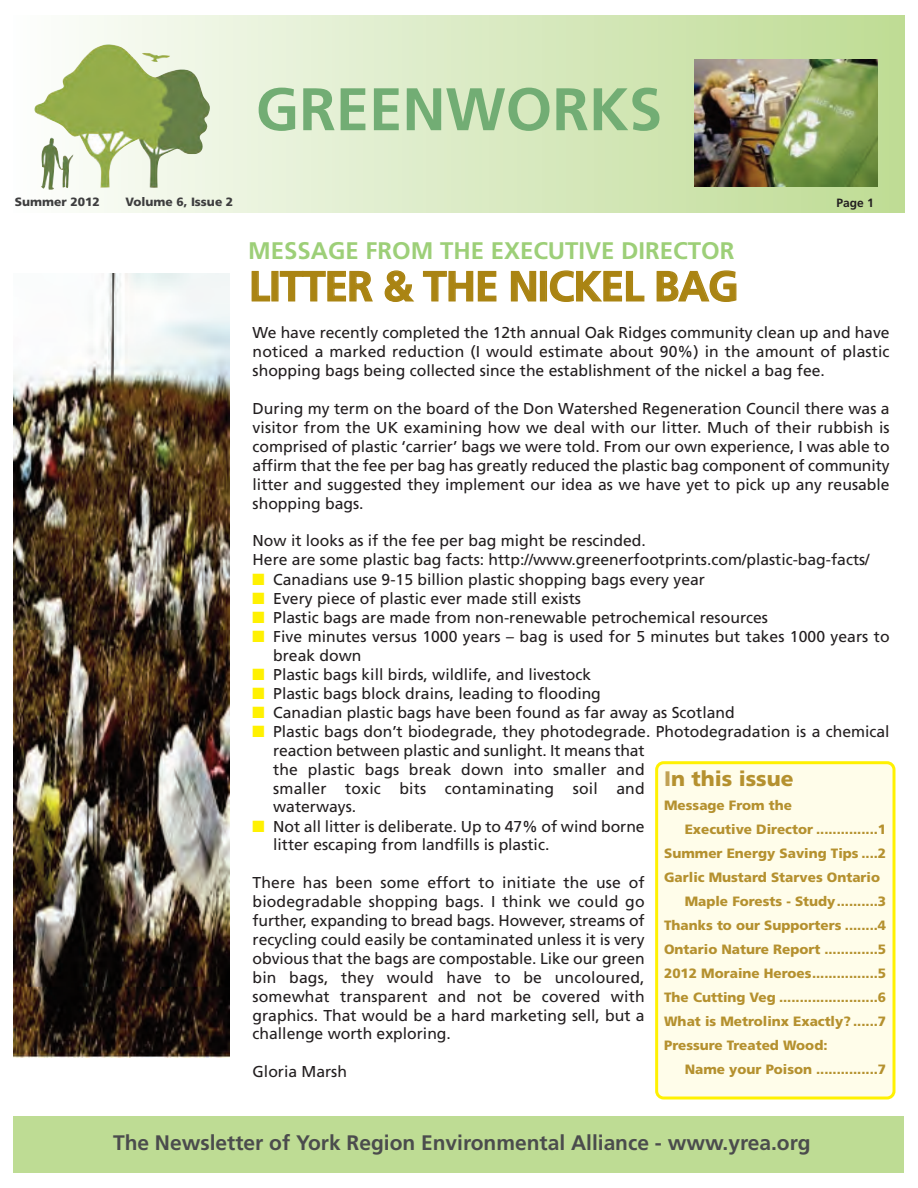
<style>
.page{position:relative;width:918px;height:1188px;background:#fff}
.page>*{position:absolute;margin:0;border:0;box-sizing:border-box;transform-origin:0 0}
.t1{font:700 60px "Frutiger";color:#72ad74}
.t2{font:700 42px "Frutiger";letter-spacing:-.02em;color:#aa8413}
.t3{font:700 24px "Frutiger";color:#9dcf78}
.t4{font:700 21px "Frutiger";color:#4b4c4d}
.t5{font:900 21px "Frutiger";color:#b5912f}
.t6{font:15.75px/18.9px "Frutiger";color:#231f20}
.t7{font:900 13.5px "Frutiger";color:#b5912f}
.t8{font:900 12px "Frutiger";color:#3e3e3f}
.t9{font:700 12px "Frutiger";color:#231f20}
.s1{font-family:"Monotype Sorts";color:#fff101}
.s2{color:#c1a154}
</style>
<div class="page">
<div style="left:14px;top:16px;width:890px;height:196px;background:linear-gradient(to right,#fdfefc,#bcd991)"></div>
<img style="left:34px;top:44px;width:176px;height:146px">
<img style="left:694px;top:60px;width:184px;height:126px">
<div style="left:14px;top:1116px;width:890px;height:57px;background:#bedc94"></div>
<img style="left:14px;top:273px;width:216px;height:785px">
<div style="left:655px;top:761px;width:241px;height:339px;background:#fffdea"></div>
<h1 class="t1" style="left:256px;top:85px;width:408px">GREENWORKS</h1>
<p class="t8" style="left:15px;top:196px;width:86px">Summer 2012</p>
<p class="t8" style="left:125px;top:196px;width:109px">Volume 6, Issue 2</p>
<p class="t9" style="left:837px;top:198px;width:39px">Page 1</p>
<h3 class="t3" style="left:248px;top:241px;width:488px">MESSAGE FROM THE EXECUTIVE DIRECTOR</h3>
<h2 class="t2" style="left:249px;top:269px;width:491px">LITTER &amp; THE NICKEL BAG</h2>
<p class="t6" style="left:253px;top:325px;width:639px;text-align:justify">We have recently completed the 12th annual Oak Ridges community clean up and have noticed a marked reduction (I would estimate about 90%) in the amount of plastic shopping bags being collected since the establishment of the nickel a bag fee.</p>
<p class="t6" style="left:253px;top:400px;width:639px;text-align:justify">During my term on the board of the Don Watershed Regeneration Council there was a visitor from the UK examining how we deal with our litter. Much of their rubbish is comprised of plastic ‘carrier’ bags we were told. From our own experience, I was able to affirm that the fee per bag has greatly reduced the plastic bag component of community litter and suggested they implement our idea as we have yet to pick up any reusable shopping bags.</p>
<p class="t6" style="left:253px;top:533px;width:619px">Now it looks as if the fee per bag might be rescinded.<br>Here are some plastic bag facts: http://www.greenerfootprints.com/plastic-bag-facts/</p>
<p class="t6" style="left:253px;top:571px;width:454px"><span class="s1">■</span> Canadians use 9-15 billion plastic shopping bags every year</p>
<p class="t6" style="left:253px;top:590px;width:330px"><span class="s1">■</span> Every piece of plastic ever made still exists</p>
<p class="t6" style="left:253px;top:609px;width:517px"><span class="s1">■</span> Plastic bags are made from non-renewable petrochemical resources</p>
<p class="t6" style="left:273px;top:629px;width:618px;line-height:18.3px;text-indent:-21px"><span class="s1">■</span> Five minutes versus 1000 years – bag is used for 5 minutes but takes 1000 years to break down</p>
<p class="t6" style="left:253px;top:667px;width:340px"><span class="s1">■</span> Plastic bags kill birds, wildlife, and livestock</p>
<p class="t6" style="left:253px;top:686px;width:350px"><span class="s1">■</span> Plastic bags block drains, leading to flooding</p>
<p class="t6" style="left:253px;top:705px;width:484px"><span class="s1">■</span> Canadian plastic bags have been found as far away as Scotland</p>
<p class="t6" style="left:273px;top:724px;width:618px;text-indent:-21px"><span class="s1">■</span> Plastic bags don’t biodegrade, they photodegrade. Photodegradation is a chemical reaction between plastic and sunlight. It means that<br>the plastic bags break down into smaller and<br>smaller toxic bits contaminating soil and<br>waterways.</p>
<p class="t6" style="left:273px;top:819px;width:373px;line-height:18.3px;text-indent:-21px"><span class="s1">■</span> Not all litter is deliberate. Up to 47% of wind borne litter escaping from landfills is plastic.</p>
<p class="t6" style="left:253px;top:875px;width:394px;text-align:justify">There has been some effort to initiate the use of biodegradable shopping bags. I think we could go further, expanding to bread bags. However, streams of recycling could easily be contaminated unless it is very obvious that the bags are compostable. Like our green bin bags, they would have to be uncoloured, somewhat transparent and not be covered with graphics. That would be a hard marketing sell, but a challenge worth exploring.</p>
<p class="t6" style="left:253px;top:1064px;width:96px">Gloria Marsh</p>
<h3 class="t5" style="left:664px;top:770px;width:131px"><span class="s2">I</span>n this issue</h3>
<p class="t7" style="left:664px;top:800px;width:129px">Message From the</p>
<p class="t7" style="left:685px;top:824px;width:203px">Executive Director ...............1</p>
<p class="t7" style="left:664px;top:848px;width:224px">Summer Energy Saving Tips ....2</p>
<p class="t7" style="left:664px;top:872px;width:217px">Garlic Mustard Starves Ontario</p>
<p class="t7" style="left:685px;top:896px;width:203px">Maple Forests - Study..........3</p>
<p class="t7" style="left:664px;top:920px;width:224px">Thanks to our Supporters ........4</p>
<p class="t7" style="left:664px;top:944px;width:224px">Ontario Nature Report .............5</p>
<p class="t7" style="left:664px;top:968px;width:224px">2012 Moraine Heroes................5</p>
<p class="t7" style="left:664px;top:992px;width:224px">The Cutting Veg ........................6</p>
<p class="t7" style="left:664px;top:1016px;width:224px">What is Metrolinx Exactly? ......7</p>
<p class="t7" style="left:664px;top:1040px;width:165px">Pressure Treated Wood:</p>
<p class="t7" style="left:685px;top:1064px;width:203px">Name your Poison ...............7</p>
<h3 class="t4" style="left:113px;top:1134px;width:699px">The Newsletter of York Region Environmental Alliance - www.yrea.org</h3>
</div>
